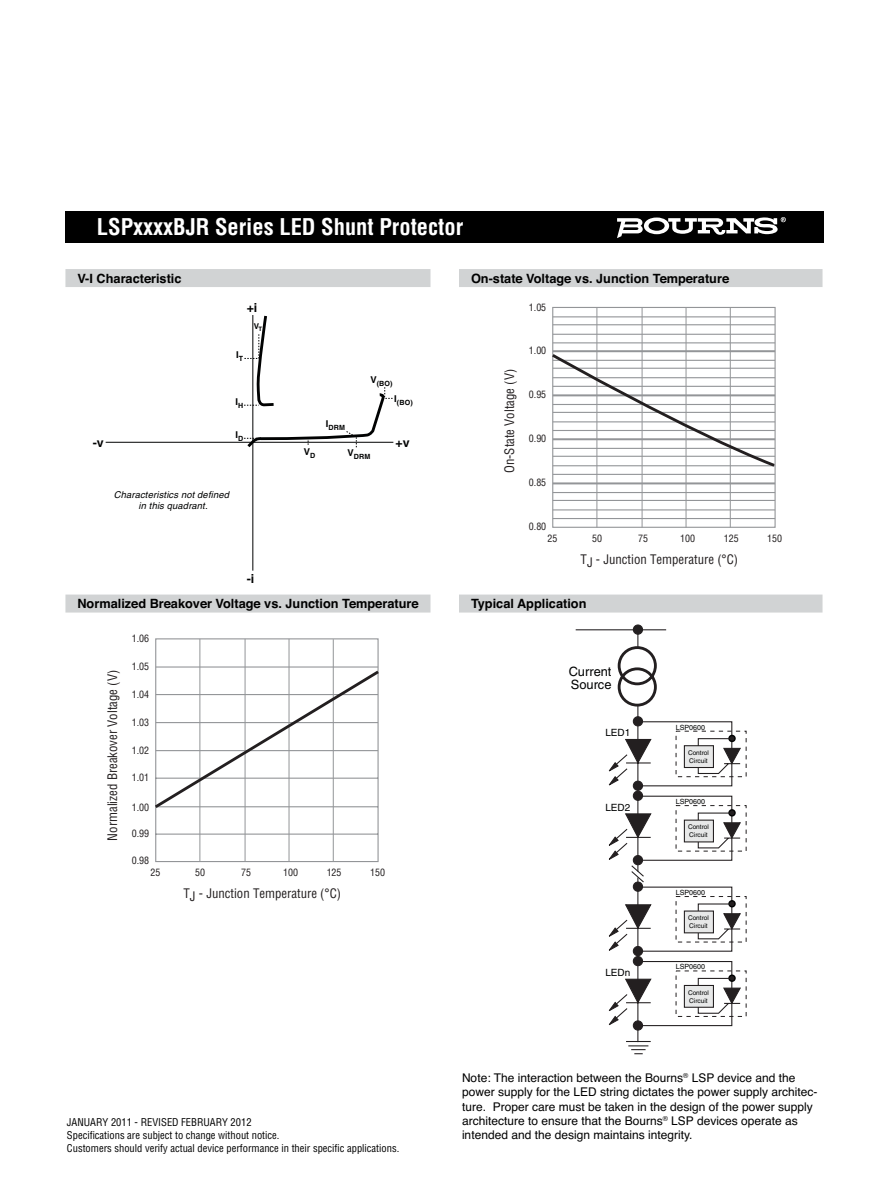
<style>
.page{position:relative;width:891px;height:1188px;background:#fff}
.page>*{position:absolute;margin:0;border:0;box-sizing:border-box;transform-origin:0 0}
.t1{font:700 condensed 22.5px "Helvetica";color:#fff}
.t2{font:condensed 12.9px "Helvetica";color:#231f20}
.t3{font:12.9px/12.8px "Helvetica";color:#010202}
.t4{font:700 12.75px "Helvetica";color:#000}
.t5{font:700 12.45px "Helvetica";color:#010202}
.t6{font:12px/14.4px "Helvetica";color:#000}
.t7{font:condensed 10.5px/12.8px "Helvetica";color:#000}
.t8{font:condensed 10.05px "Helvetica";color:#231f20}
.t9{font:10.05px "Helvetica";color:#010202}
.t10{font:italic 9.45px/11.2px "Helvetica";letter-spacing:.015em;color:#010202;text-align:center}
.t11{font:700 9.45px "Helvetica";color:#010202}
.t12{font:700 7.95px "Helvetica";color:#010202}
.t13{font:7.2px "Helvetica";color:#010202}
.t14{font:700 7.2px "Helvetica";letter-spacing:.015em;color:#010202}
.t15{font:6.45px/7.8px "Helvetica";color:#010202}
</style>
<div class="page">
<hr style="left:106px;top:442px;width:287px;height:1px;background:#010202">
<hr style="left:252px;top:315px;width:1px;height:256px;background:#010202">
<svg style="left:244px;top:315px;width:149px;height:135px"></svg>
<div style="left:65px;top:212px;width:759px;height:31px;background:#000"></div>
<div style="left:65px;top:269px;width:365px;height:18px;background:#d1d3d4"></div>
<div style="left:459px;top:269px;width:364px;height:18px;background:#d1d3d4"></div>
<div style="left:65px;top:595px;width:365px;height:18px;background:#d1d3d4"></div>
<div style="left:459px;top:595px;width:364px;height:18px;background:#d1d3d4"></div>
<svg style="left:617px;top:217px;width:169px;height:21px"></svg>
<div style="left:552px;top:307px;width:224px;height:221px;border:1px solid #939598"></div>
<hr style="left:553px;top:482px;width:222px;height:2px;background:#939598">
<hr style="left:553px;top:518px;width:222px;height:1px;background:#939598">
<hr style="left:553px;top:509px;width:222px;height:1px;background:#939598">
<hr style="left:553px;top:500px;width:222px;height:1px;background:#939598">
<hr style="left:553px;top:492px;width:222px;height:1px;background:#939598">
<hr style="left:642px;top:307px;width:1px;height:221px;background:#939598">
<hr style="left:553px;top:474px;width:222px;height:1px;background:#939598">
<hr style="left:553px;top:350px;width:222px;height:2px;background:#939598">
<hr style="left:553px;top:342px;width:222px;height:1px;background:#939598">
<hr style="left:553px;top:334px;width:222px;height:1px;background:#939598">
<hr style="left:553px;top:324px;width:222px;height:1px;background:#939598">
<hr style="left:553px;top:316px;width:222px;height:1px;background:#939598">
<hr style="left:686px;top:307px;width:1px;height:221px;background:#939598">
<hr style="left:730px;top:308px;width:1px;height:220px;background:#939598">
<hr style="left:597px;top:307px;width:1px;height:221px;background:#939598">
<svg style="left:552px;top:352px;width:224px;height:117px"></svg>
<svg style="left:155px;top:638px;width:224px;height:225px"></svg>
<hr style="left:245px;top:639px;width:1px;height:223px;background:#939598">
<hr style="left:156px;top:666px;width:222px;height:2px;background:#939598">
<hr style="left:289px;top:639px;width:1px;height:223px;background:#939598">
<hr style="left:333px;top:639px;width:1px;height:223px;background:#939598">
<hr style="left:200px;top:639px;width:1px;height:223px;background:#939598">
<svg style="left:155px;top:668px;width:224px;height:143px"></svg>
<div style="left:633px;top:717px;width:10px;height:9px;background:#231f20;border-radius:50%"></div>
<div style="left:633px;top:716px;width:10px;height:10px;border:1px solid #231f20;border-radius:50%"></div>
<div style="left:633px;top:625px;width:10px;height:9px;background:#231f20;border-radius:50%"></div>
<div style="left:633px;top:624px;width:10px;height:11px;border:1px solid #231f20;border-radius:50%"></div>
<div style="left:633px;top:781px;width:10px;height:9px;background:#231f20;border-radius:50%"></div>
<div style="left:633px;top:781px;width:10px;height:10px;border:1px solid #231f20;border-radius:50%"></div>
<div style="left:641px;top:721px;width:91px;height:65px;border:1px solid #231f20"></div>
<svg style="left:697px;top:735px;width:44px;height:40px"></svg>
<div style="left:684px;top:746px;width:29px;height:22px;background:#e7e8e8"></div>
<div style="left:684px;top:745px;width:30px;height:23px;border:1px solid #231f20"></div>
<hr style="left:576px;top:629px;width:90px;height:1px;background:#231f20">
<hr style="left:637px;top:705px;width:1px;height:92px;background:#231f20">
<svg style="left:608px;top:738px;width:45px;height:48px"></svg>
<div style="left:633px;top:791px;width:10px;height:9px;background:#231f20;border-radius:50%"></div>
<div style="left:633px;top:791px;width:10px;height:10px;border:1px solid #231f20;border-radius:50%"></div>
<div style="left:641px;top:796px;width:91px;height:65px;border:1px solid #231f20"></div>
<div style="left:728px;top:809px;width:8px;height:8px;border:1px solid #010202;border-radius:50%"></div>
<hr style="left:637px;top:793px;width:1px;height:79px;background:#231f20">
<div style="left:633px;top:1021px;width:10px;height:9px;background:#231f20;border-radius:50%"></div>
<div style="left:633px;top:1020px;width:10px;height:11px;border:1px solid #231f20;border-radius:50%"></div>
<hr style="left:637px;top:958px;width:1px;height:84px;background:#231f20">
<svg style="left:608px;top:810px;width:134px;height:216px"></svg>
<svg style="left:626px;top:1041px;width:25px;height:13px"></svg>
<svg style="left:616px;top:629px;width:42px;height:79px"></svg>
<h1 class="t1" style="left:97px;top:218px;width:368px">LSPxxxxBJR Series LED Shunt Protector</h1>
<p class="t4" style="left:77px;top:273px;width:106px">V-I Characteristic</p>
<p class="t4" style="left:471px;top:273px;width:260px">On-state Voltage vs. Junction Temperature</p>
<p class="t5" style="left:247px;top:303px;width:12px">+i</p>
<p class="t11" style="left:236px;top:351px;width:9px">I<sub>T</sub></p>
<p class="t12" style="left:254px;top:323px;width:10px">V<sub>T</sub></p>
<p class="t11" style="left:235px;top:398px;width:9px">I<sub>H</sub></p>
<p class="t14" style="left:370px;top:381px;width:24px"><sup>V</sup>(BO)</p>
<p class="t14" style="left:394px;top:400px;width:20px"><sup>I</sup>(BO)</p>
<p class="t14" style="left:326px;top:425px;width:21px"><sup>I</sup>DRM</p>
<p class="t11" style="left:235px;top:431px;width:9px">I<sub>D</sub></p>
<p class="t5" style="left:93px;top:438px;width:13px">-v</p>
<p class="t5" style="left:396px;top:438px;width:16px">+v</p>
<p class="t11" style="left:304px;top:448px;width:13px">V<sub>D</sub></p>
<p class="t14" style="left:347px;top:454px;width:24px"><sup>V</sup>DRM</p>
<p class="t10" style="left:114px;top:489px;width:117px">Characteristics not defined in this quadrant.</p>
<p class="t5" style="left:247px;top:574px;width:9px">-i</p>
<p class="t8" style="left:529px;top:303px;width:19px">1.05</p>
<p class="t2" style="left:504px;top:473px;width:106px;rotate:-90deg">On-State Voltage (V)</p>
<p class="t8" style="left:529px;top:346px;width:19px">1.00</p>
<p class="t8" style="left:529px;top:390px;width:19px">0.95</p>
<p class="t8" style="left:529px;top:434px;width:19px">0.90</p>
<p class="t8" style="left:529px;top:479px;width:19px">0.85</p>
<p class="t8" style="left:529px;top:522px;width:19px">0.80</p>
<p class="t8" style="left:548px;top:534px;width:11px">25</p>
<p class="t8" style="left:592px;top:534px;width:11px">50</p>
<p class="t8" style="left:638px;top:534px;width:11px">75</p>
<p class="t8" style="left:680px;top:534px;width:16px">100</p>
<p class="t8" style="left:724px;top:534px;width:16px">125</p>
<p class="t8" style="left:767px;top:534px;width:16px">150</p>
<p class="t2" style="left:581px;top:554px;width:159px">TJ - Junction Temperature (°C)</p>
<p class="t4" style="left:77px;top:599px;width:343px">Normalized Breakover Voltage vs. Junction Temperature</p>
<p class="t4" style="left:471px;top:599px;width:117px">Typical Application</p>
<p class="t2" style="left:107px;top:841px;width:172px;rotate:-90deg">Normalized Breakover Voltage (V)</p>
<p class="t8" style="left:132px;top:635px;width:19px">1.06</p>
<p class="t8" style="left:132px;top:662px;width:19px">1.05</p>
<p class="t8" style="left:132px;top:690px;width:19px">1.04</p>
<p class="t8" style="left:132px;top:718px;width:19px">1.03</p>
<p class="t8" style="left:132px;top:746px;width:19px">1.02</p>
<p class="t8" style="left:132px;top:774px;width:19px">1.01</p>
<p class="t8" style="left:132px;top:803px;width:19px">1.00</p>
<p class="t8" style="left:132px;top:830px;width:19px">0.99</p>
<p class="t8" style="left:132px;top:856px;width:19px">0.98</p>
<p class="t8" style="left:151px;top:868px;width:11px">25</p>
<p class="t8" style="left:195px;top:868px;width:11px">50</p>
<p class="t8" style="left:241px;top:868px;width:11px">75</p>
<p class="t8" style="left:283px;top:868px;width:16px">100</p>
<p class="t8" style="left:327px;top:868px;width:16px">125</p>
<p class="t8" style="left:370px;top:868px;width:16px">150</p>
<p class="t2" style="left:184px;top:889px;width:159px">TJ - Junction Temperature (°C)</p>
<p class="t7" style="left:67px;top:1117px;width:334px">JANUARY 2011 - REVISED FEBRUARY 2012<br>Specifications are subject to change without notice.<br>Customers should verify actual device performance in their specific applications.</p>
<p class="t3" style="left:569px;top:666px;width:44px">Current<br>Source</p>
<p class="t9" style="left:605px;top:729px;width:26px">LED1</p>
<p class="t13" style="left:676px;top:724px;width:31px">LSP0600</p>
<p class="t15" style="left:688px;top:749px;width:22px">Control<br>Circuit</p>
<p class="t9" style="left:605px;top:803px;width:26px">LED2</p>
<p class="t13" style="left:676px;top:799px;width:31px">LSP0600</p>
<p class="t15" style="left:688px;top:824px;width:22px">Control<br>Circuit</p>
<p class="t13" style="left:676px;top:890px;width:31px">LSP0600</p>
<p class="t15" style="left:688px;top:915px;width:22px">Control<br>Circuit</p>
<p class="t9" style="left:605px;top:969px;width:26px">LEDn</p>
<p class="t13" style="left:676px;top:964px;width:31px">LSP0600</p>
<p class="t15" style="left:688px;top:989px;width:22px">Control<br>Circuit</p>
<p class="t6" style="left:462px;top:1072px;width:357px">Note: The interaction between the Bourns<sup>®</sup> LSP device and the power supply for the LED string dictates the power supply architec&shy;ture. Proper care must be taken in the design of the power supply architecture to ensure that the Bourns<sup>®</sup> LSP devices operate as intended and the design maintains integrity.</p>
</div>
